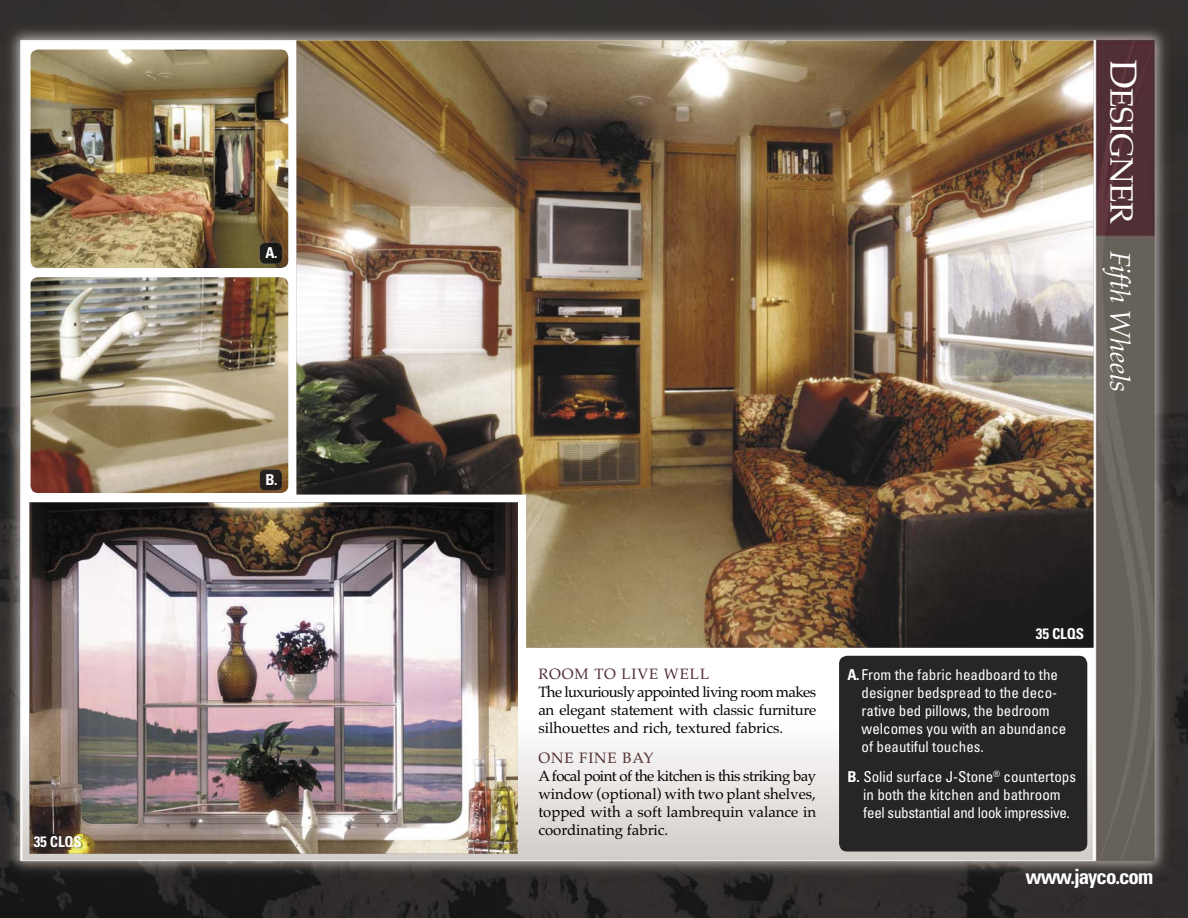
<style>
.page{position:relative;width:1188px;height:918px;background:#fff}
.page>*{position:absolute;margin:0;border:0;box-sizing:border-box;transform-origin:0 0}
.t1{font:italic 28.35px "Palatino";letter-spacing:-.015em;color:#fff}
.t2{font:700 condensed 21px "Univers";letter-spacing:-.05em;color:#fff}
.t3{font:15px/18px "Palatino";color:#000;text-align:justify}
.t4{font:condensed 15px/18px "Univers";color:#fff}
.t5{font:15px "Palatino";letter-spacing:.06em;color:#502d35}
.t6{font:700 condensed 15px "Univers";letter-spacing:-.01em;color:#fff}
.s1{font-style:normal;font-size:37.65px}
.s2{font-style:normal;font-size:32.25px}
.s3{font-weight:700}
</style>
<div class="page">
<img style="left:0;top:0;width:1188px;height:917px">
<svg style="left:22px;top:719px;width:1071px;height:141px"></svg>
<div style="left:839px;top:656px;width:248px;height:196px;background:#272526;border-radius:8px"></div>
<img style="left:297px;top:40px;width:797px;height:608px">
<img style="left:30px;top:49px;width:259px;height:220px;border-radius:8px">
<div style="left:29px;top:48px;width:261px;height:222px;border:2px solid #fff;border-radius:8px"></div>
<img style="left:30px;top:277px;width:259px;height:217px;border-radius:8px">
<div style="left:29px;top:276px;width:261px;height:219px;border:2px solid #fff;border-radius:8px"></div>
<img style="left:30px;top:502px;width:488px;height:352px">
<img style="left:260px;top:469px;width:22px;height:21px;border-radius:5px">
<img style="left:260px;top:243px;width:22px;height:21px;border-radius:5px">
<img style="left:32px;top:835px;width:51px;height:14px">
<p class="t6" style="left:34px;top:837px;width:50px">35 CLQS</p>
<p class="t6" style="left:266px;top:247px;width:13px">A.</p>
<p class="t6" style="left:266px;top:474px;width:13px">B.</p>
<h1 class="t1" style="left:1131px;top:60px;width:333px;rotate:90deg"><span class="s1">D</span><span class="s2">ESIGNER</span> Fifth Wheels</h1>
<p class="t5" style="left:538px;top:668px;width:172px">ROOM TO LIVE WELL</p>
<p class="t3" style="left:538px;top:685px;width:279px">The luxuriously appointed living room makes an elegant statement with classic furniture silhouettes and rich, textured fabrics.</p>
<p class="t5" style="left:538px;top:752px;width:116px">ONE FINE BAY</p>
<p class="t3" style="left:538px;top:769px;width:279px">A focal point of the kitchen is this striking bay window (optional) with two plant shelves, topped with a soft lambrequin valance in coordinating fabric.</p>
<p class="t6" style="left:1036px;top:628px;width:50px">35 CLQS</p>
<p class="t4" style="left:862px;top:667px;width:206px;text-indent:-14px"><span class="s3">A.</span> From the fabric headboard to the designer bedspread to the deco&shy;rative bed pillows, the bedroom welcomes you with an abundance of beautiful touches.</p>
<p class="t4" style="left:863px;top:769px;width:214px;text-indent:-16px"><span class="s3">B.</span> Solid surface J-Stone<sup>®</sup> countertops in both the kitchen and bathroom feel substantial and look impressive.</p>
<h2 class="t2" style="left:1025px;top:869px;width:129px">www.jayco.com</h2>
</div>
